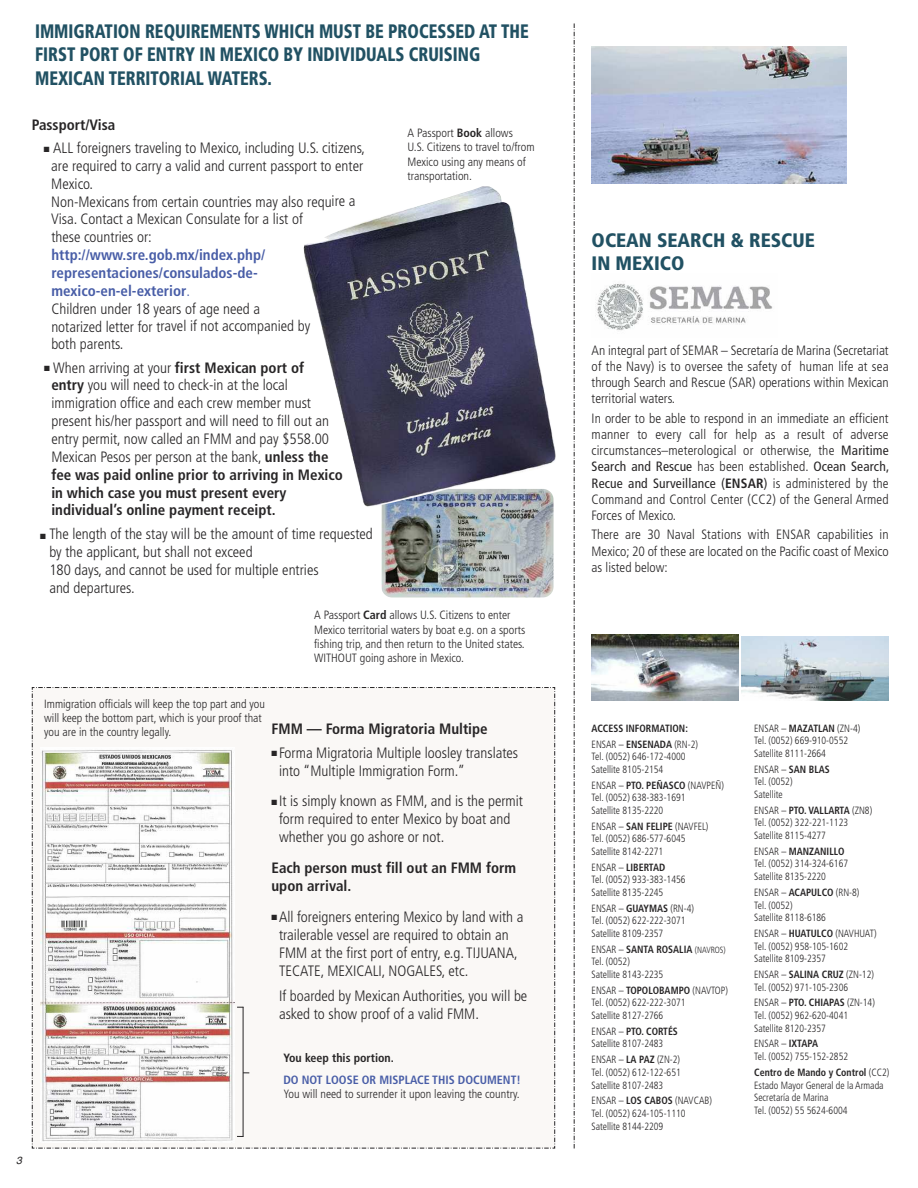
<style>
.page{position:relative;width:918px;height:1188px;background:#fff}
.page>*{position:absolute;margin:0;border:0;box-sizing:border-box;transform-origin:0 0}
.t1{font:900 condensed 19.5px/23.4px "Frutiger";color:#215163;scale:.86 1}
.t2{font:900 condensed 19.5px/23.4px "Frutiger";color:#215163}
.t3{font:300 condensed 15px/17.9px "Frutiger";color:#272526}
.t4{font:700 condensed 15px/17.9px "Frutiger";color:#485da7}
.t5{font:700 condensed 15px/18px "Frutiger";color:#272526}
.t6{font:300 condensed 13.5px/16.2px "Frutiger";color:#272526;text-align:justify}
.t7{font:300 condensed 12px/14.4px "Frutiger";color:#272526}
.t8{font:700 condensed 12px "Frutiger";color:#485da7}
.t9{font:700 condensed 12px "Frutiger";color:#272526}
.t10{font:300 condensed 11.85px/14.2px "Frutiger";color:#272526}
.t11{font:300 condensed 10.5px/12.6px "Frutiger";color:#272526;scale:.94 1}
.t12{font:700 condensed 10.5px/15.9px "Frutiger";color:#272526;scale:.94 1}
.t13{font:italic 10.5px "Helvetica";color:#272526}
.s1{font-weight:300}
.s2{font-weight:300;color:#272526}
.s3{font-weight:700}
.s4{font-weight:400}
.s5{font-size:9px}
</style>
<div class="page">
<img style="left:381px;top:489px;width:173px;height:109px;border-radius:11px">
<svg style="left:32px;top:687px;width:523px;height:462px"></svg>
<img style="left:595px;top:284px;width:178px;height:47px">
<svg style="left:592px;top:183px;width:255px;height:1px"></svg>
<img style="left:592px;top:47px;width:255px;height:136px">
<img style="left:592px;top:635px;width:147px;height:66px">
<img style="left:741px;top:636px;width:148px;height:65px">
<svg style="left:574px;top:23px;width:1px;height:1125px"></svg>
<img style="left:303px;top:186px;width:253px;height:321px">
<h1 class="t1" style="left:35px;top:21px;width:576px">IMMIGRATION REQUIREMENTS WHICH MUST BE PROCESSED AT THE<br>FIRST PORT OF ENTRY IN MEXICO BY INDIVIDUALS CRUISING<br>MEXICAN TERRITORIAL WATERS.</h1>
<h2 class="t5" style="left:32px;top:117px;width:85px">Passport/Visa</h2>
<p class="t3" style="left:51px;top:140px;width:315px;text-indent:-7px">■ ALL foreigners traveling to Mexico, including U.S. citizens, are required to carry a valid and current passport to enter Mexico.<br>Non-Mexicans from certain countries may also require a Visa. Contact a Mexican Consulate for a list of<br>these countries or:</p>
<h2 class="t4" style="left:51px;top:247px;width:260px">http://www.sre.gob.mx/index.php/ representaciones/consulados-de&shy;mexico-en-el-exterior<span class="s1">.<br></span><span class="s2">Children under 18 years of age need a notarized letter for travel if not accompanied by both parents.</span></h2>
<p class="t3" style="left:51px;top:360px;width:293px;text-indent:-7px">■ When arriving at your <span class="s3">first Mexican port of<br>entry</span> you will need to check-in at the local immigration office and each crew member must present his/her passport and will need to fill out an entry permit, now called an FMM and pay $558.00<br>Mexican Pesos per person at the bank, <span class="s3">unless the fee was paid online prior to arriving in Mexico in which case you must present every individual’s online payment receipt.</span></p>
<h2 class="t3" style="left:49px;top:526px;width:325px;text-indent:-9px">■ The length of the stay will be the amount of time requested by the applicant, but shall not exceed<br>180 days, and cannot be used for multiple entries<br>and departures.</h2>
<p class="t7" style="left:408px;top:126px;width:129px">A Passport <span class="s3">Book</span> allows<br>U.S. Citizens to travel to/from<br>Mexico using any means of transportation.</p>
<p class="t7" style="left:314px;top:609px;width:213px">A Passport <span class="s3">Card</span> allows U.S. Citizens to enter Mexico territorial waters by boat e.g. on a sports fishing trip, and then return to the United states.<br>WITHOUT going ashore in Mexico.</p>
<p class="t10" style="left:44px;top:697px;width:222px">Immigration officials will keep the top part and you will keep the bottom part, which is your proof that you are in the country legally.</p>
<h2 class="t5" style="left:272px;top:721px;width:218px">FMM — Forma Migratoria Multipe</h2>
<h2 class="t3" style="left:279px;top:745px;width:241px;text-indent:-7px">■ Forma Migratoria Multiple loosley translates into “Multiple Immigration Form.”</h2>
<h2 class="t3" style="left:279px;top:793px;width:246px;text-indent:-8px">■ It is simply known as FMM, and is the permit form required to enter Mexico by boat and whether you go ashore or not.</h2>
<h2 class="t5" style="left:272px;top:860px;width:246px">Each person must fill out an FMM form upon arrival.</h2>
<h2 class="t3" style="left:279px;top:909px;width:246px;text-indent:-7px">■ All foreigners entering Mexico by land with a trailerable vessel are required to obtain an FMM at the first port of entry, e.g. TIJUANA, TECATE, MEXICALI, NOGALES, etc.</h2>
<h2 class="t3" style="left:279px;top:988px;width:250px">If boarded by Mexican Authorities, you will be asked to show proof of a valid FMM.</h2>
<p class="t9" style="left:283px;top:1053px;width:112px">You keep this portion.</p>
<p class="t8" style="left:283px;top:1075px;width:239px">DO NOT LOOSE OR MISPLACE THIS DOCUMENT!</p>
<p class="t7" style="left:283px;top:1088px;width:238px">You will need to surrender it upon leaving the country.</p>
<p class="t13" style="left:16px;top:1154px;width:7px">3</p>
<h1 class="t2" style="left:592px;top:230px;width:225px">OCEAN SEARCH &amp; RESCUE<br>IN MEXICO</h1>
<p class="t6" style="left:592px;top:343px;width:299px">An integral part of SEMAR – Secretaría de Marina (Secretariat of the Navy) is to oversee the safety of human life at sea through Search and Rescue (SAR) operations within Mexican territorial waters.</p>
<p class="t6" style="left:592px;top:411px;width:299px">In order to be able to respond in an immediate an efficient manner to every call for help as a result of adverse circumstances–meterological or otherwise, the <span class="s4">Maritime Search and Rescue</span> has been established. <span class="s4">Ocean Search, Recue and Surveillance (</span><span class="s3">ENSAR</span><span class="s4">)</span> is administered by the Command and Control Center (CC2) of the General Armed Forces of Mexico.</p>
<p class="t6" style="left:592px;top:528px;width:299px">There are 30 Naval Stations with ENSAR capabilities in Mexico; 20 of these are located on the Pacific coast of Mexico as listed below:</p>
<p class="t12" style="left:592px;top:721px;width:115px">ACCESS INFORMATION:<br><span class="s1">ENSAR –</span> ENSENADA <span class="s1">(RN-2)</span></p>
<p class="t11" style="left:592px;top:751px;width:101px">Tel. (0052) 646-172-4000<br>Satellite 8105-2154</p>
<p class="t11" style="left:592px;top:780px;width:142px">ENSAR – <span class="s3">PTO. PEÑASCO</span> (NAVPEÑ)<br>Tel. (0052) 638-383-1691<br>Satellite 8135-2220</p>
<p class="t11" style="left:592px;top:821px;width:126px">ENSAR – <span class="s3">SAN FELIPE</span> (NAVFEL)<br>Tel. (0052) 686-577-6045<br>Satellite 8142-2271</p>
<p class="t11" style="left:592px;top:862px;width:101px">ENSAR – <span class="s3">LIBERTAD<br></span>Tel. (0052) 933-383-1456<br>Satellite 8135-2245</p>
<p class="t11" style="left:592px;top:903px;width:110px">ENSAR – <span class="s3">GUAYMAS</span> (RN-4)<br>Tel. (0052) 622-222-3071<br>Satellite 8109-2357</p>
<p class="t11" style="left:592px;top:944px;width:144px">ENSAR – <span class="s3">SANTA ROSALIA</span> <span class="s5">(NAVROS)<br></span>Tel. (0052)<br>Satellite 8143-2235</p>
<p class="t11" style="left:592px;top:985px;width:147px">ENSAR – <span class="s3">TOPOLOBAMPO</span> (NAVTOP)<br>Tel. (0052) 622-222-3071<br>Satellite 8127-2766</p>
<p class="t11" style="left:592px;top:1026px;width:93px">ENSAR – <span class="s3">PTO. CORTÉS<br></span>Satellite 8107-2483</p>
<p class="t11" style="left:592px;top:1054px;width:96px;text-align:justify">ENSAR – <span class="s3">LA PAZ</span> (ZN-2)<br>Tel. (0052) 612-122-651<br>Satellite 8107-2483</p>
<p class="t11" style="left:592px;top:1095px;width:130px">ENSAR – <span class="s3">LOS CABOS</span> (NAVCAB)<br>Tel. (0052) 624-105-1110<br>Satellite 8144-2209</p>
<p class="t11" style="left:754px;top:723px;width:114px">ENSAR – <span class="s3">MAZATLAN</span> (ZN-4)<br>Tel. (0052) 669-910-0552<br>Satellite 8111-2664</p>
<p class="t11" style="left:754px;top:764px;width:82px">ENSAR – <span class="s3">SAN BLAS<br></span>Tel. (0052)<br>Satellite</p>
<p class="t11" style="left:754px;top:805px;width:127px">ENSAR – <span class="s3">PTO. VALLARTA</span> (ZN8)<br>Tel. (0052) 322-221-1123<br>Satellite 8115-4277</p>
<p class="t11" style="left:754px;top:846px;width:101px">ENSAR – <span class="s3">MANZANILLO<br></span>Tel. (0052) 314-324-6167<br>Satellite 8135-2220</p>
<p class="t11" style="left:754px;top:887px;width:113px">ENSAR – <span class="s3">ACAPULCO</span> (RN-8)<br>Tel. (0052)<br>Satellite 8118-6186</p>
<p class="t11" style="left:754px;top:928px;width:132px">ENSAR – <span class="s3">HUATULCO</span> (NAVHUAT)<br>Tel. (0052) 958-105-1602<br>Satellite 8109-2357</p>
<p class="t11" style="left:754px;top:969px;width:129px">ENSAR – <span class="s3">SALINA CRUZ</span> (ZN-12)<br>Tel. (0052) 971-105-2306</p>
<p class="t11" style="left:754px;top:997px;width:130px">ENSAR – <span class="s3">PTO. CHIAPAS</span> (ZN-14)<br>Tel. (0052) 962-620-4041<br>Satellite 8120-2357</p>
<p class="t11" style="left:754px;top:1038px;width:101px">ENSAR – <span class="s3">IXTAPA<br></span>Tel. (0052) 755-152-2852</p>
<p class="t11" style="left:754px;top:1067px;width:145px"><span class="s3">Centro de Mando y Control</span> (CC2)<br>Estado Mayor General de la Armada<br>Secretaría de Marina<br>Tel. (0052) 55 5624-6004</p>
</div>
